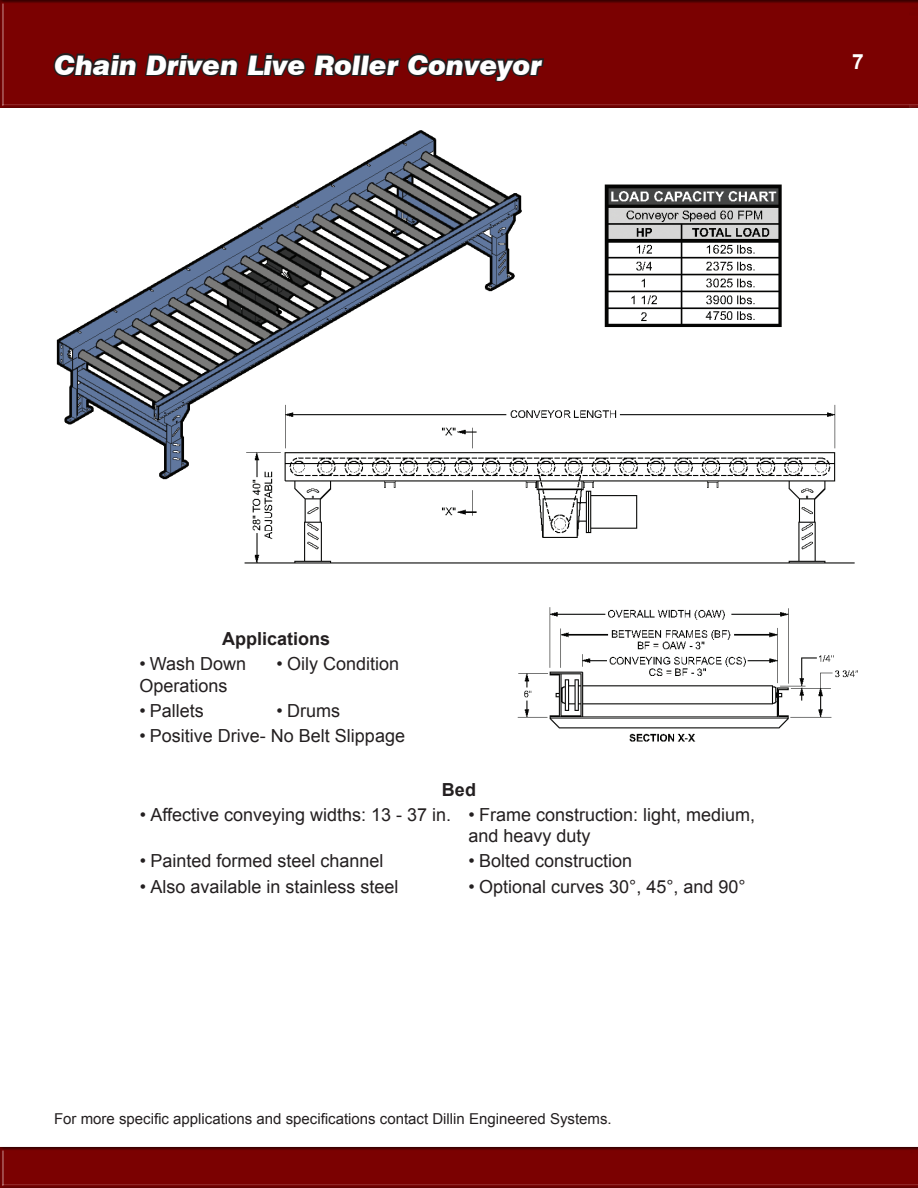
<style>
.page{position:relative;width:918px;height:1188px;background:#fff}
.page>*{position:absolute;margin:0;border:0;box-sizing:border-box;transform-origin:0 0}
.t1{font:27px "Swiss 721 Greek BT Black Inclined";color:#fff}
.t2{font:700 21px "Arial";color:#fff}
.t3{font:18px/21.6px "Arial";color:#231f20}
.t4{font:700 18px "Arial";color:#231f20}
.t5{font:15px "Arial";color:#231f20}
</style>
<div class="page">
<img style="left:0;top:0;width:918px;height:1188px">
<svg style="left:51px;top:14px;width:494px;height:115px;background:#84292a"></svg>
<img style="left:54px;top:124px;width:476px;height:365px">
<img style="left:239px;top:402px;width:625px;height:172px">
<img style="left:597px;top:180px;width:193px;height:157px">
<img style="left:511px;top:602px;width:353px;height:149px">
<p class="t1" style="left:54px;top:49px;width:490px">Chain Driven Live Roller Conveyor</p>
<p class="t2" style="left:852px;top:48px;width:13px">7</p>
<p class="t4" style="left:222px;top:627px;width:110px">Applications</p>
<p class="t3" style="left:139px;top:653px;width:108px">• Wash Down<br>Operations</p>
<p class="t3" style="left:277px;top:653px;width:124px">• Oily Condition</p>
<p class="t3" style="left:139px;top:700px;width:66px">• Pallets</p>
<p class="t3" style="left:277px;top:700px;width:65px">• Drums</p>
<p class="t3" style="left:139px;top:725px;width:267px">• Positive Drive- No Belt Slippage</p>
<p class="t4" style="left:442px;top:777px;width:36px">Bed</p>
<p class="t3" style="left:140px;top:804px;width:313px">• Affective conveying widths: 13 - 37 in.</p>
<p class="t3" style="left:469px;top:804px;width:288px">• Frame construction: light, medium, and heavy duty</p>
<p class="t3" style="left:140px;top:851px;width:245px">• Painted formed steel channel</p>
<p class="t3" style="left:469px;top:851px;width:165px">• Bolted construction</p>
<p class="t3" style="left:140px;top:876px;width:260px">• Also available in stainless steel</p>
<p class="t3" style="left:469px;top:876px;width:279px">• Optional curves 30°, 45°, and 90°</p>
<p class="t5" style="left:54px;top:1109px;width:559px">For more specific applications and specifications contact Dillin Engineered Systems.</p>
</div>
